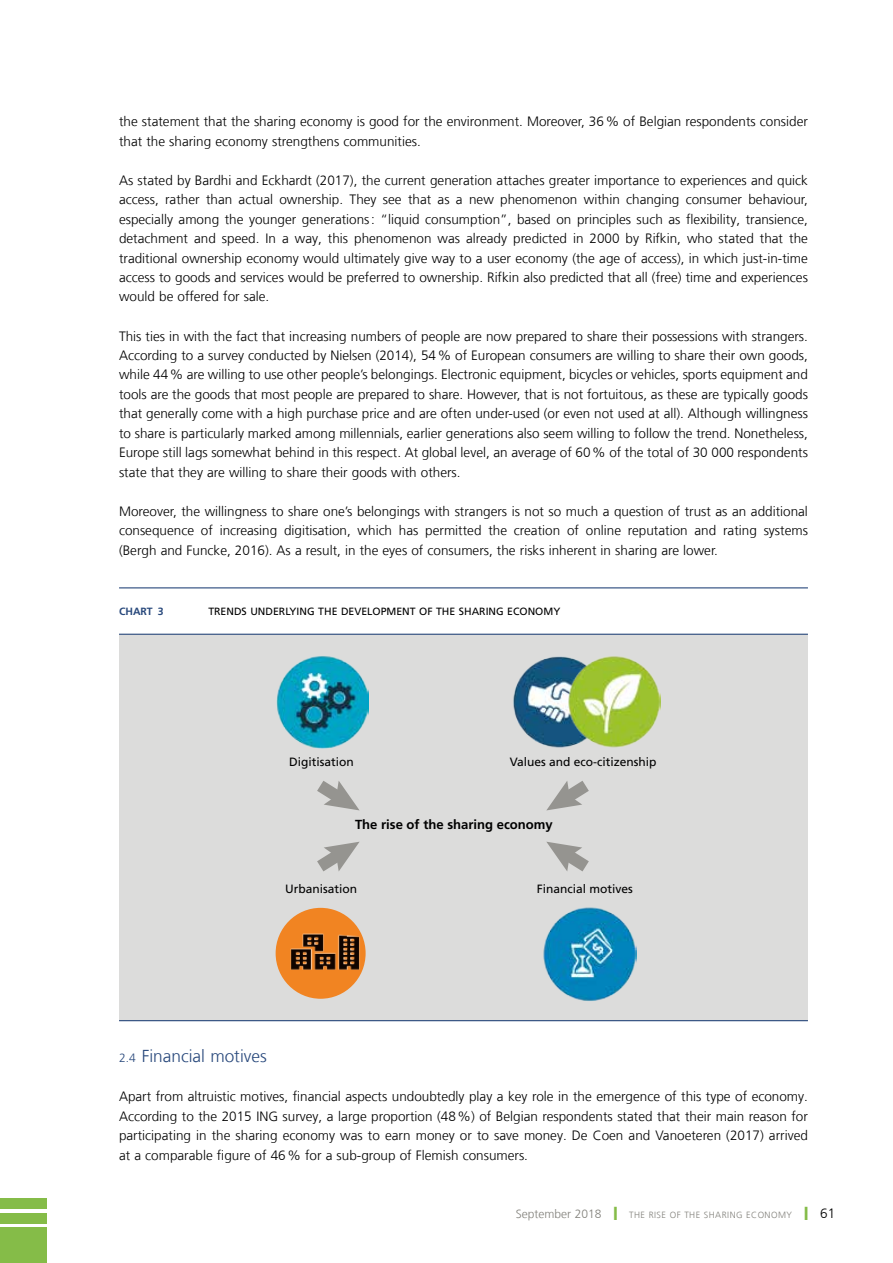
<style>
.page{position:relative;width:893px;height:1263px;background:#fff}
.page>*{position:absolute;margin:0;border:0;box-sizing:border-box;transform-origin:0 0}
.t1{font:300 17.25px "Frutiger LT Com";color:#29497c}
.t2{font:300 13.5px/19.5px "Frutiger LT Com";color:#000;text-align:justify}
.t3{font:700 13.05px "Frutiger LT Com";color:#000}
.t4{font:12px "Frutiger LT Com";color:#000}
.t5{font:10.5px "Frutiger LT Com";color:#000}
.t6{font:700 10.5px "Frutiger LT Com";color:#29497c}
.t7{font:300 9px "Frutiger LT Com";letter-spacing:.05em;color:#81807a}
.s1{font-size:12px}
.s2{color:#85bc48}
.s3{font-size:13.5px;color:#000}
</style>
<div class="page">
<div style="left:0;top:1198px;width:47px;height:11px;background:#85bc48"></div>
<div style="left:0;top:1213px;width:47px;height:10px;background:#85bc48"></div>
<div style="left:0;top:1227px;width:47px;height:36px;background:#85bc48"></div>
<div style="left:119px;top:634px;width:689px;height:387px;background:#dcdcdb"></div>
<hr style="left:119px;top:587px;width:689px;height:1px;background:#29497c">
<hr style="left:119px;top:634px;width:689px;height:1px;background:#29497c">
<hr style="left:119px;top:1020px;width:689px;height:1px;background:#29497c">
<img style="left:513px;top:656px;width:55px;height:92px">
<img style="left:277px;top:656px;width:92px;height:92px">
<img style="left:568px;top:656px;width:92px;height:92px">
<div style="left:276px;top:908px;width:90px;height:91px;background:#f18422;border-radius:50%"></div>
<img style="left:284px;top:925px;width:81px;height:53px">
<svg style="left:317px;top:781px;width:43px;height:30px"></svg>
<svg style="left:546px;top:781px;width:43px;height:30px"></svg>
<svg style="left:317px;top:842px;width:42px;height:30px"></svg>
<svg style="left:546px;top:841px;width:43px;height:31px"></svg>
<img style="left:543px;top:907px;width:94px;height:94px">
<p class="t2" style="left:119px;top:111px;width:690px">the statement that the sharing economy is good for the environment. Moreover, 36% of Belgian respondents consider that the sharing economy strengthens communities.</p>
<p class="t2" style="left:119px;top:170px;width:690px">As stated by Bardhi and Eckhardt (2017), the current generation attaches greater importance to experiences and quick access, rather than actual ownership. They see that as a new phenomenon within changing consumer behaviour, especially among the younger generations: “liquid consumption”, based on principles such as flexibility, transience, detachment and speed. In a way, this phenomenon was already predicted in 2000 by Rifkin, who stated that the traditional ownership economy would ultimately give way to a user economy (the age of access), in which just-in-time access to goods and services would be preferred to ownership. Rifkin also predicted that all (free) time and experiences would be offered for sale.</p>
<p class="t2" style="left:119px;top:326px;width:690px">This ties in with the fact that increasing numbers of people are now prepared to share their possessions with strangers.<br>According to a survey conducted by Nielsen (2014), 54% of European consumers are willing to share their own goods, while 44% are willing to use other people’s belongings. Electronic equipment, bicycles or vehicles, sports equipment and tools are the goods that most people are prepared to share. However, that is not fortuitous, as these are typically goods that generally come with a high purchase price and are often under-used (or even not used at all). Although willingness to share is particularly marked among millennials, earlier generations also seem willing to follow the trend. Nonetheless, Europe still lags somewhat behind in this respect. At global level, an average of 60% of the total of 30 000 respondents state that they are willing to share their goods with others.</p>
<p class="t2" style="left:119px;top:501px;width:690px">Moreover, the willingness to share one’s belongings with strangers is not so much a question of trust as an additional consequence of increasing digitisation, which has permitted the creation of online reputation and rating systems (Bergh and Funcke, 2016). As a result, in the eyes of consumers, the risks inherent in sharing are lower.</p>
<p class="t6" style="left:119px;top:605px;width:46px">Chart 3</p>
<p class="t5" style="left:208px;top:605px;width:354px">TRENDS UNDERLYING THE DEVELOPMENT OF THE SHARING ECONOMY</p>
<p class="t4" style="left:289px;top:755px;width:66px">Digitisation</p>
<p class="t4" style="left:510px;top:755px;width:148px">Values and eco-citizenship</p>
<p class="t3" style="left:355px;top:816px;width:199px">The rise of the sharing economy</p>
<p class="t4" style="left:285px;top:881px;width:74px">Urbanisation</p>
<p class="t4" style="left:537px;top:881px;width:98px">Financial motives</p>
<p class="t1" style="left:119px;top:1045px;width:149px"><span class="s1">2.4</span> Financial motives</p>
<p class="t2" style="left:119px;top:1086px;width:690px">Apart from altruistic motives, financial aspects undoubtedly play a key role in the emergence of this type of economy.<br>According to the 2015 ING survey, a large proportion (48%) of Belgian respondents stated that their main reason for participating in the sharing economy was to earn money or to save money. De Coen and Vanoeteren (2017) arrived at a comparable figure of 46% for a sub-group of Flemish consumers.</p>
<p class="t7" style="left:516px;top:1209px;width:206px"><span class="s1">September 2018</span> <span class="s2">❙</span> The ris e of the s harin</p>
<p class="t7" style="left:736px;top:1209px;width:101px">g economy <span class="s2">❙</span> <span class="s3">61</span></p>
</div>
